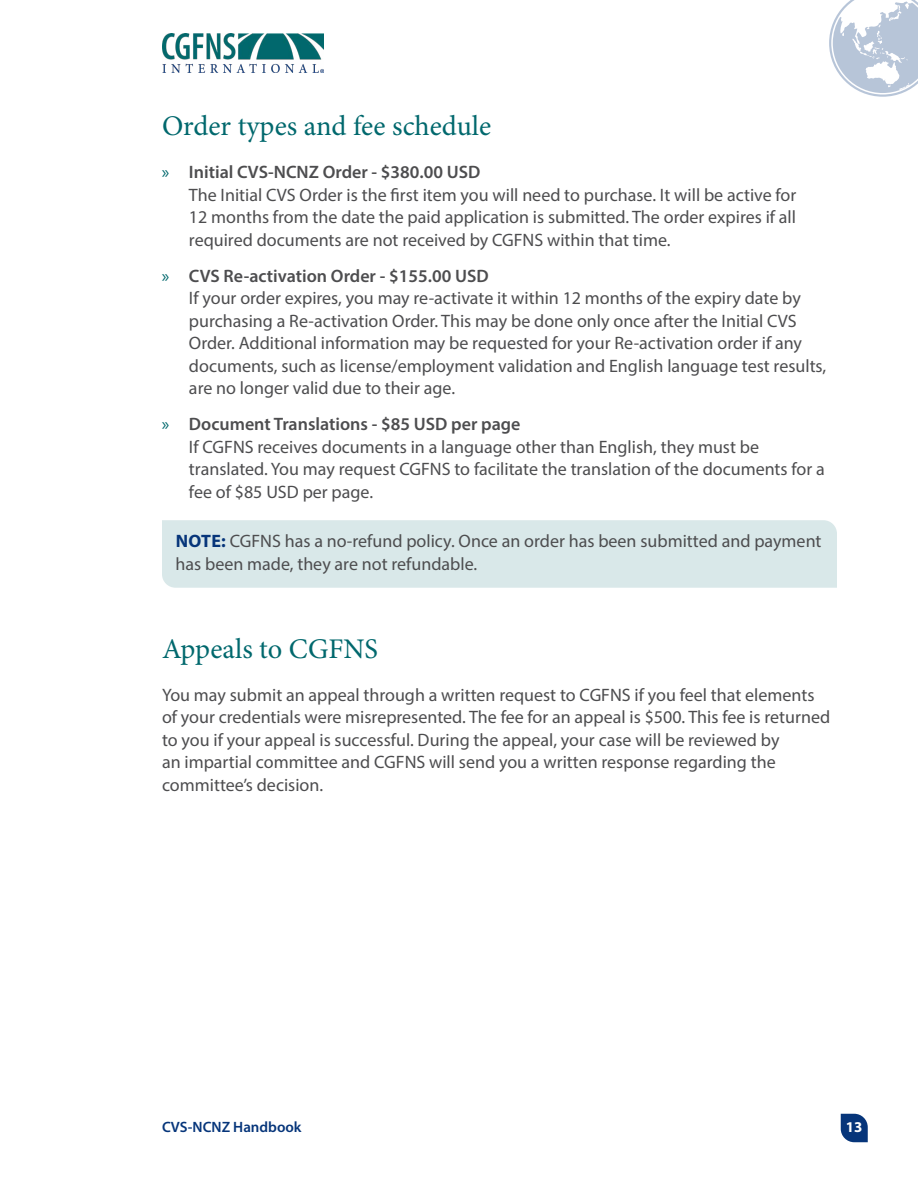
<style>
.page{position:relative;width:918px;height:1188px;background:#fff}
.page>*{position:absolute;margin:0;border:0;box-sizing:border-box;transform-origin:0 0}
.t1{font:28.5px "Minion Pro";color:#00686d}
.t2{font:18px/22.5px "Myriad Pro";color:#4d4d4f}
.t3{font:600 15px "Myriad Pro";color:#06357a}
.t4{font:700 15px "Myriad Pro";color:#fff}
.s1{color:#00686d}
.s2{font-weight:600}
.s3{font-weight:700;color:#06357a}
</style>
<div class="page">
<svg style="left:841px;top:1114px;width:27px;height:28px"></svg>
<img style="left:162px;top:34px;width:162px;height:38px">
<svg style="left:829px;top:0;width:89px;height:97px"></svg>
<div style="left:162px;top:520px;width:675px;height:68px;background:#d9e8e9"></div>
<h1 class="t1" style="left:162px;top:107px;width:331px">Order types and fee schedule</h1>
<p class="t2" style="left:189px;top:161px;width:609px;text-indent:-27px"><span class="s1">»</span> <span class="s2">Initial CVS-NCNZ Order - $380.00 USD<br></span>The Initial CVS Order is the first item you will need to purchase. It will be active for 12 months from the date the paid application is submitted. The order expires if all required documents are not received by CGFNS within that time.</p>
<p class="t2" style="left:189px;top:264px;width:639px;text-indent:-27px"><span class="s1">»</span> <span class="s2">CVS Re-activation Order - $155.00 USD<br></span>If your order expires, you may re-activate it within 12 months of the expiry date by purchasing a Re-activation Order. This may be done only once after the Initial CVS Order. Additional information may be requested for your Re-activation order if any documents, such as license/employment validation and English language test results, are no longer valid due to their age.</p>
<p class="t2" style="left:189px;top:413px;width:637px;text-indent:-27px"><span class="s1">»</span> <span class="s2">Document Translations - $85 USD per page<br></span>If CGFNS receives documents in a language other than English, they must be translated. You may request CGFNS to facilitate the translation of the documents for a fee of $85 USD per page.</p>
<p class="t2" style="left:175px;top:530px;width:648px"><span class="s3">NOTE:</span> CGFNS has a no-refund policy. Once an order has been submitted and payment has been made, they are not refundable.</p>
<h1 class="t1" style="left:162px;top:630px;width:218px">Appeals to CGFNS</h1>
<p class="t2" style="left:162px;top:683px;width:670px">You may submit an appeal through a written request to CGFNS if you feel that elements of your credentials were misrepresented. The fee for an appeal is $500. This fee is returned to you if your appeal is successful. During the appeal, your case will be reviewed by<br>an impartial committee and CGFNS will send you a written response regarding the committee’s decision.</p>
<p class="t3" style="left:162px;top:1117px;width:141px">CVS-NCNZ Handbook</p>
<p class="t4" style="left:846px;top:1117px;width:18px">13</p>
</div>
